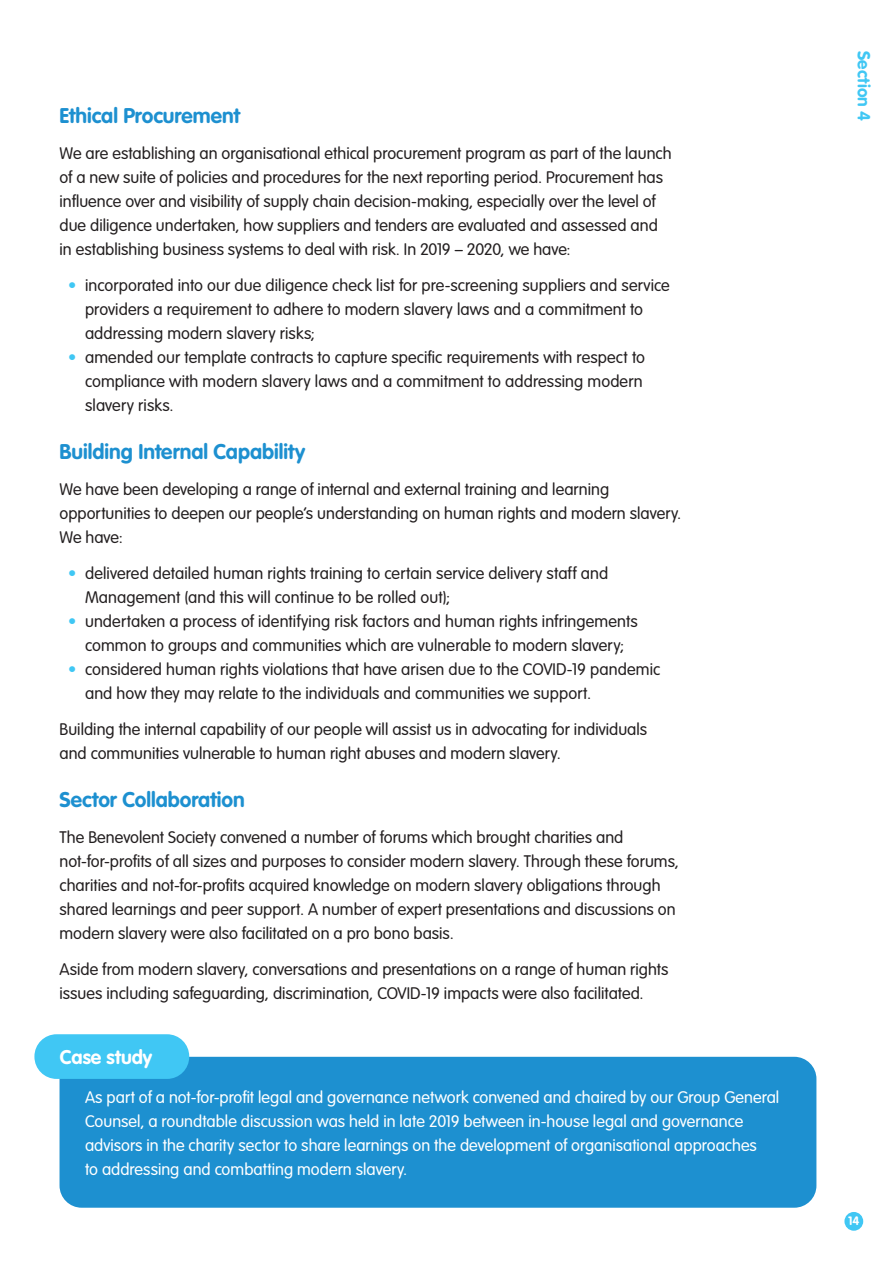
<style>
.page{position:relative;width:893px;height:1263px;background:#fff}
.page>*{position:absolute;margin:0;border:0;box-sizing:border-box;transform-origin:0 0}
.L4_Header{font:700 21px "VAG Rounded Std";color:#1d90d0}
.Body_Copy{font:700 19.5px "VAG Rounded Std";color:#fff}
.Body_Copy_BOLD{font:700 17.25px "VAG Rounded Std";letter-spacing:.005em;color:#40c7f4}
.Body_Copy-2{font:300 16.5px/24px "VAG Rounded Std";letter-spacing:.005em;color:#231f20}
.Body_Copy-3{font:300 16.5px/24px "VAG Rounded Std";color:#fff}
.t1{font:700 12px "VAG Rounded Std";color:#fff}
.s1{color:#40c7f4}
</style>
<div class="page">
<div style="left:844px;top:1212px;width:19px;height:19px;background:#40c7f4;border-radius:50%"></div>
<div style="left:60px;top:1057px;width:756px;height:151px;background:#1d90d0;border-radius:22px"></div>
<div style="left:34px;top:1034px;width:155px;height:45px;background:#40c7f4;border-radius:22px"></div>
<p class="L4_Header" style="left:60px;top:103px;width:182px">Ethical Procurement</p>
<p class="Body_Copy-2" style="left:60px;top:142px;width:614px">We are establishing an organisational ethical procurement program as part of the launch of a new suite of policies and procedures for the next reporting period. Procurement has influence over and visibility of supply chain decision-making, especially over the level of due diligence undertaken, how suppliers and tenders are evaluated and assessed and in establishing business systems to deal with risk. In 2019 – 2020, we have:</p>
<p class="Body_Copy-2" style="left:85px;top:274px;width:586px;text-indent:-17px"><span class="s1">•</span> incorporated into our due diligence check list for pre-screening suppliers and service providers a requirement to adhere to modern slavery laws and a commitment to addressing modern slavery risks;</p>
<p class="Body_Copy-2" style="left:85px;top:346px;width:562px;text-indent:-17px"><span class="s1">•</span> amended our template contracts to capture specific requirements with respect to compliance with modern slavery laws and a commitment to addressing modern slavery risks.</p>
<p class="L4_Header" style="left:60px;top:439px;width:247px">Building Internal Capability</p>
<p class="Body_Copy-2" style="left:60px;top:478px;width:623px">We have been developing a range of internal and external training and learning opportunities to deepen our people’s understanding on human rights and modern slavery.<br>We have:</p>
<p class="Body_Copy-2" style="left:85px;top:562px;width:525px;text-indent:-17px"><span class="s1">•</span> delivered detailed human rights training to certain service delivery staff and<br>Management (and this will continue to be rolled out);</p>
<p class="Body_Copy-2" style="left:68px;top:610px;width:571px;text-align:center"><span class="s1">•</span> undertaken a process of identifying risk factors and human rights infringements common to groups and communities which are vulnerable to modern slavery;</p>
<p class="Body_Copy-2" style="left:85px;top:658px;width:577px;text-indent:-17px"><span class="s1">•</span> considered human rights violations that have arisen due to the COVID-19 pandemic and how they may relate to the individuals and communities we support.</p>
<p class="Body_Copy-2" style="left:60px;top:718px;width:589px">Building the internal capability of our people will assist us in advocating for individuals and communities vulnerable to human right abuses and modern slavery.</p>
<p class="L4_Header" style="left:60px;top:787px;width:187px">Sector Collaboration</p>
<p class="Body_Copy-2" style="left:60px;top:826px;width:621px">The Benevolent Society convened a number of forums which brought charities and not-for-profits of all sizes and purposes to consider modern slavery. Through these forums, charities and not-for-profits acquired knowledge on modern slavery obligations through shared learnings and peer support. A number of expert presentations and discussions on modern slavery were also facilitated on a pro bono basis.</p>
<p class="Body_Copy-2" style="left:60px;top:958px;width:610px">Aside from modern slavery, conversations and presentations on a range of human rights issues including safeguarding, discrimination, COVID-19 impacts were also facilitated.</p>
<p class="Body_Copy" style="left:60px;top:1046px;width:94px">Case study</p>
<p class="Body_Copy-3" style="left:85px;top:1085px;width:696px">As part of a not-for-profit legal and governance network convened and chaired by our Group General Counsel, a roundtable discussion was held in late 2019 between in-house legal and governance advisors in the charity sector to share learnings on the development of organisational approaches<br>to addressing and combatting modern slavery.</p>
<p class="Body_Copy_BOLD" style="left:874px;top:51px;width:72px;rotate:90deg">Section 4</p>
<p class="t1" style="left:848px;top:1214px;width:13px">14</p>
</div>
